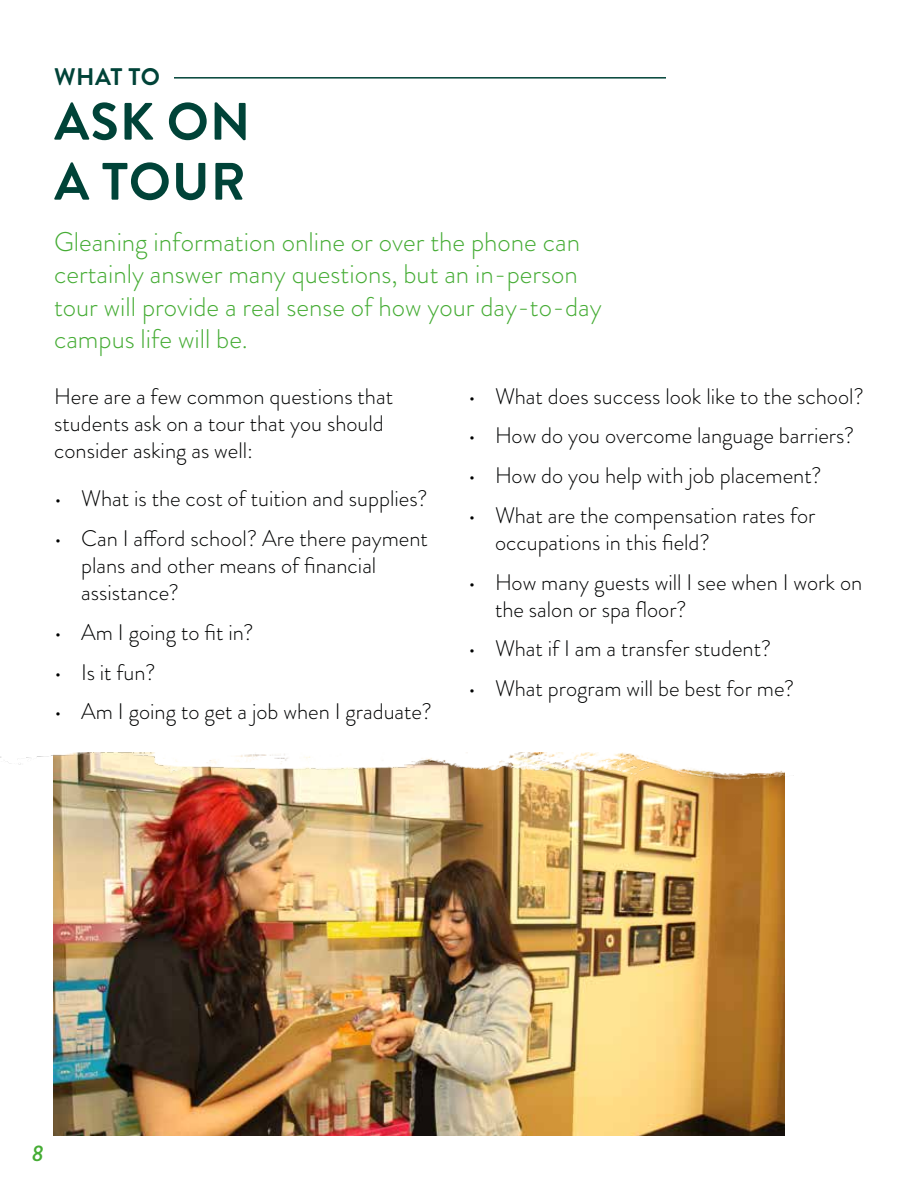
<style>
.page{position:relative;width:918px;height:1188px;background:#fff}
.page>*{position:absolute;margin:0;border:0;box-sizing:border-box;transform-origin:0 0}
.t1{font:700 52.5px/60px "Brandon Grotesque";letter-spacing:.02em;color:#004338}
.t2{font:300 27px/32.4px "Brandon Grotesque";color:#45ac34}
.t3{font:700 24px "Brandon Grotesque";letter-spacing:.015em;color:#004338}
.t4{font:300 22.5px/27px "Brandon Grotesque";color:#010202}
.t5{font:italic 500 22.5px "Brandon Grotesque";color:#45ac34}
</style>
<div class="page">
<hr style="left:174px;top:77px;width:492px;height:2px;background:#004338">
<img style="left:54px;top:798px;width:730px;height:338px">
<img style="left:1px;top:752px;width:793px;height:46px">
<p class="t3" style="left:54px;top:60px;width:107px">WHAT TO</p>
<h1 class="t1" style="left:54px;top:92px;width:198px">ASK ON<br>A TOUR</h1>
<p class="t2" style="left:54px;top:225px;width:549px">Gleaning information online or over the phone can certainly answer many questions, but an in-person tour will provide a real sense of how your day-to-day campus life will be.</p>
<p class="t4" style="left:54px;top:383px;width:340px">Here are a few common questions that students ask on a tour that you should consider asking as well:</p>
<p class="t4" style="left:54px;top:485px;width:375px">• What is the cost of tuition and supplies?</p>
<p class="t4" style="left:81px;top:525px;width:348px;text-indent:-27px">• Can I afford school? Are there payment plans and other means of financial assistance?</p>
<p class="t4" style="left:54px;top:619px;width:201px">• Am I going to fit in?</p>
<p class="t4" style="left:54px;top:658px;width:103px">• Is it fun?</p>
<p class="t4" style="left:54px;top:698px;width:379px">• Am I going to get a job when I graduate?</p>
<p class="t4" style="left:468px;top:383px;width:398px">• What does success look like to the school?</p>
<p class="t4" style="left:468px;top:422px;width:388px">• How do you overcome language barriers?</p>
<p class="t4" style="left:468px;top:462px;width:355px">• How do you help with job placement?</p>
<p class="t4" style="left:495px;top:502px;width:322px;text-indent:-27px">• What are the compensation rates for occupations in this field?</p>
<p class="t4" style="left:495px;top:569px;width:369px;text-indent:-27px">• How many guests will I see when I work on the salon or spa floor?</p>
<p class="t4" style="left:468px;top:635px;width:305px">• What if I am a transfer student?</p>
<p class="t4" style="left:468px;top:675px;width:328px">• What program will be best for me?</p>
<p class="t5" style="left:32px;top:1138px;width:14px">8</p>
</div>
